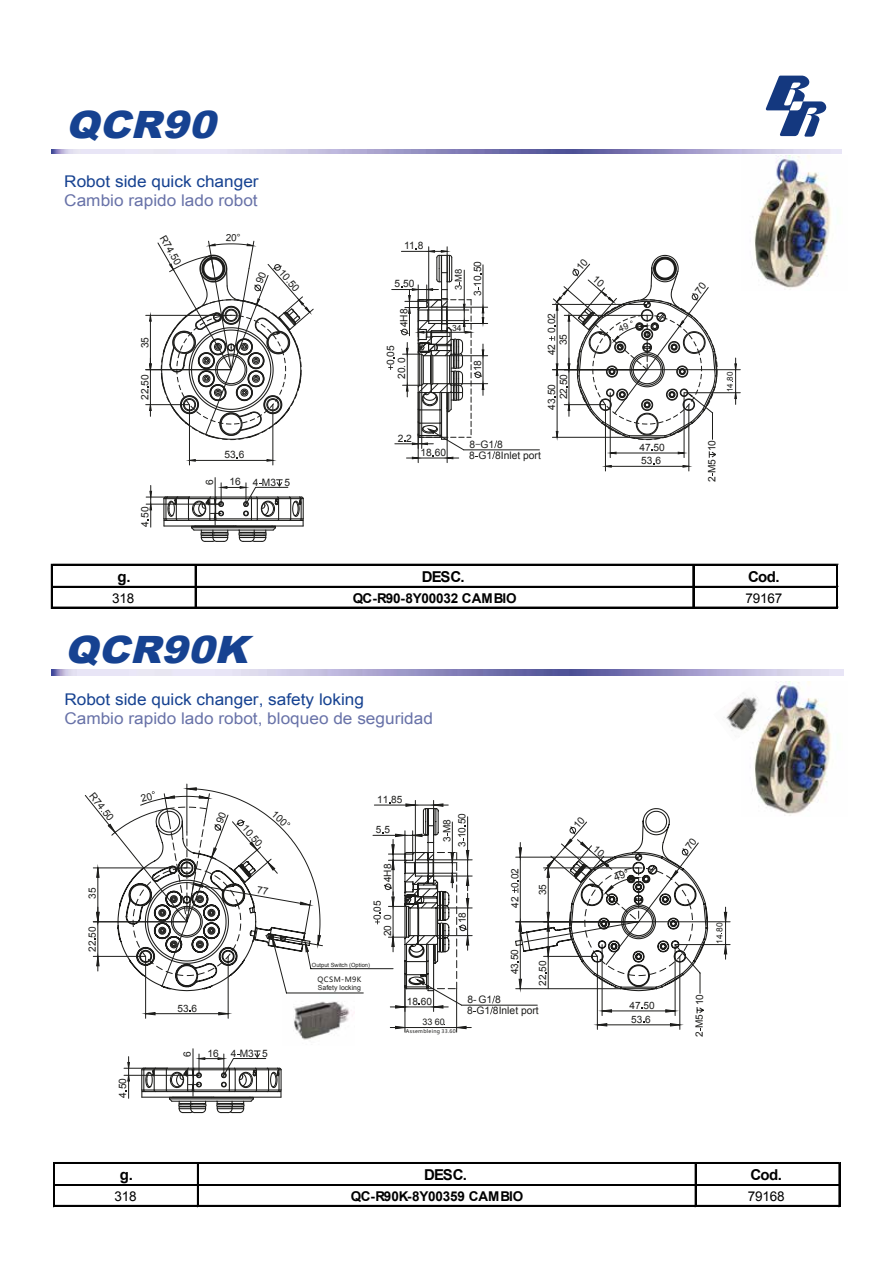
<style>
.page{position:relative;width:893px;height:1263px;background:#fff}
.page>*{position:absolute;margin:0;border:0;box-sizing:border-box;transform-origin:0 0}
.t1{font:italic 900 37.65px "Arial";color:#164291;scale:1.07 1}
.t2{font:16.2px "Arial";color:#6872a8;scale:1.07 1}
.t3{font:16.2px "Arial";color:#164291;scale:1.07 1}
.t4{font:700 15px "Arial";letter-spacing:-.055em;color:#000}
.t5{font:700 13.5px "Arial";letter-spacing:-.01em;color:#000}
.t6{font:13.5px "Arial";letter-spacing:-.01em;color:#000}
.t7{font:10.35px/10.9px "Arial";color:#1d1d1b}
.t8{font:10.2px/11.9px "Arial";color:#1d1d1b}
.t9{font:10.05px/10.1px "Arial";color:#1d1d1b}
.t10{font:9.45px "Arial";color:#1d1d1b}
.t11{font:9px "Arial";color:#1d1d1b}
.t12{font:8.55px "Arial";color:#1d1d1b}
.t13{font:8.4px "Arial";color:#1d1d1b}
.t14{font:8.1px "Arial";color:#1d1d1b}
.t15{font:7.2px "Microsoft Ya Hei";letter-spacing:.06em;color:#1d1d1b}
.t16{font:6.9px "Arial";color:#1d1d1b}
.t17{font:5.7px "Arial";color:#1d1d1b}
.t18{font:5.1px "Microsoft Ya Hei";letter-spacing:.06em;color:#1d1d1b}
.s1{font-family:"Sim Hei"}
</style>
<div class="page">
<hr style="left:53px;top:564px;width:785px;height:1px;background:#000">
<hr style="left:53px;top:586px;width:785px;height:2px;background:#000">
<hr style="left:51px;top:564px;width:2px;height:44px;background:#000">
<hr style="left:195px;top:565px;width:1px;height:43px;background:#000">
<hr style="left:692px;top:565px;width:1px;height:43px;background:#000">
<hr style="left:693px;top:565px;width:1px;height:43px;background:#000">
<hr style="left:53px;top:607px;width:785px;height:1px;background:#000">
<hr style="left:836px;top:565px;width:1px;height:43px;background:#000">
<hr style="left:837px;top:565px;width:1px;height:43px;background:#000">
<hr style="left:55px;top:1162px;width:785px;height:2px;background:#000">
<hr style="left:55px;top:1184px;width:785px;height:2px;background:#000">
<hr style="left:53px;top:1162px;width:1px;height:45px;background:#000">
<hr style="left:54px;top:1162px;width:1px;height:45px;background:#000">
<hr style="left:197px;top:1164px;width:2px;height:43px;background:#000">
<hr style="left:695px;top:1164px;width:1px;height:43px;background:#000">
<hr style="left:55px;top:1205px;width:785px;height:2px;background:#000">
<hr style="left:839px;top:1164px;width:1px;height:43px;background:#000">
<img style="left:752px;top:155px;width:79px;height:135px">
<img style="left:752px;top:681px;width:79px;height:135px">
<img style="left:726px;top:687px;width:44px;height:55px">
<hr style="left:146px;top:497px;width:43px;height:1px;background:#1d1d1b">
<hr style="left:146px;top:504px;width:75px;height:1px;background:#1d1d1b">
<svg style="left:147px;top:485px;width:5px;height:42px"></svg>
<svg style="left:163px;top:478px;width:141px;height:64px"></svg>
<hr style="left:442px;top:307px;width:46px;height:1px;background:#1d1d1b">
<hr style="left:442px;top:323px;width:46px;height:1px;background:#1d1d1b">
<hr style="left:450px;top:355px;width:38px;height:1px;background:#1d1d1b">
<hr style="left:450px;top:383px;width:38px;height:1px;background:#1d1d1b">
<svg style="left:709px;top:451px;width:7px;height:7px"></svg>
<hr style="left:605px;top:466px;width:84px;height:1px;background:#1d1d1b">
<hr style="left:688px;top:405px;width:1px;height:66px;background:#1d1d1b">
<hr style="left:605px;top:405px;width:1px;height:66px;background:#1d1d1b">
<hr style="left:610px;top:453px;width:74px;height:1px;background:#1d1d1b">
<hr style="left:684px;top:393px;width:1px;height:65px;background:#1d1d1b">
<hr style="left:610px;top:393px;width:1px;height:65px;background:#1d1d1b">
<hr style="left:647px;top:369px;width:93px;height:1px;background:#1d1d1b">
<hr style="left:684px;top:392px;width:56px;height:1px;background:#1d1d1b">
<svg style="left:609px;top:451px;width:8px;height:4px"></svg>
<svg style="left:677px;top:451px;width:8px;height:4px"></svg>
<svg style="left:682px;top:465px;width:8px;height:3px"></svg>
<svg style="left:732px;top:358px;width:5px;height:46px"></svg>
<hr style="left:189px;top:460px;width:84px;height:1px;background:#1d1d1b">
<hr style="left:272px;top:405px;width:1px;height:60px;background:#1d1d1b">
<hr style="left:189px;top:405px;width:1px;height:60px;background:#1d1d1b">
<hr style="left:146px;top:404px;width:43px;height:1px;background:#1d1d1b">
<hr style="left:146px;top:315px;width:85px;height:1px;background:#1d1d1b">
<hr style="left:146px;top:369px;width:85px;height:1px;background:#1d1d1b">
<svg style="left:266px;top:459px;width:8px;height:3px"></svg>
<svg style="left:492px;top:440px;width:5px;height:19px"></svg>
<hr style="left:464px;top:449px;width:75px;height:1px;background:#1d1d1b">
<svg style="left:388px;top:247px;width:97px;height:216px"></svg>
<svg style="left:766px;top:76px;width:60px;height:61px"></svg>
<img style="left:52px;top:149px;width:790px;height:5px">
<img style="left:52px;top:670px;width:792px;height:5px">
<hr style="left:124px;top:1068px;width:43px;height:1px;background:#1d1d1b">
<hr style="left:124px;top:1075px;width:75px;height:1px;background:#1d1d1b">
<svg style="left:125px;top:1057px;width:5px;height:41px"></svg>
<svg style="left:141px;top:1049px;width:141px;height:64px"></svg>
<img style="left:298px;top:1031px;width:34px;height:9px">
<hr style="left:405px;top:961px;width:1px;height:71px;background:#1d1d1b">
<hr style="left:456px;top:989px;width:1px;height:43px;background:#1d1d1b">
<hr style="left:639px;top:921px;width:91px;height:1px;background:#1d1d1b">
<hr style="left:675px;top:944px;width:55px;height:1px;background:#1d1d1b">
<svg style="left:549px;top:254px;width:169px;height:186px"></svg>
<svg style="left:147px;top:240px;width:167px;height:200px"></svg>
<svg style="left:84px;top:783px;width:625px;height:248px"></svg>
<h1 class="t1" style="left:66px;top:97px;width:153px">QCR90</h1>
<h2 class="t3" style="left:64px;top:170px;width:183px">Robot side quick changer</h2>
<h2 class="t2" style="left:64px;top:189px;width:182px">Cambio rapido lado robot</h2>
<p class="t8" style="left:168px;top:233px;width:34px;rotate:60deg">R74 50</p>
<p class="t8" style="left:139px;top:348px;width:13px;rotate:-90deg">35</p>
<p class="t8" style="left:139px;top:400px;width:27px;rotate:-90deg">22 50</p>
<p class="t8" style="left:139px;top:527px;width:21px;rotate:-90deg">4 50</p>
<p class="t8" style="left:285px;top:267px;width:27px;rotate:49deg">10 50</p>
<p class="t8" style="left:225px;top:449px;width:21px">53 6</p>
<p class="t8" style="left:204px;top:485px;width:7px;rotate:-90deg">6</p>
<p class="t8" style="left:230px;top:476px;width:13px">16</p>
<p class="t8" style="left:253px;top:477px;width:39px">4M3 5</p>
<p class="t8" style="left:404px;top:240px;width:21px">11 8</p>
<p class="t8" style="left:395px;top:278px;width:21px">5 50</p>
<p class="t8" style="left:398px;top:327px;width:20px;rotate:-90deg">4H8</p>
<p class="t8" style="left:385px;top:365px;width:21px;rotate:-90deg">0 05</p>
<p class="t8" style="left:396px;top:379px;width:24px;rotate:-90deg">20. 0</p>
<p class="t10" style="left:452px;top:290px;width:23px;rotate:-90deg">3 M8</p>
<p class="t8" style="left:472px;top:296px;width:36px;rotate:-90deg">3 10 50</p>
<p class="t12" style="left:452px;top:323px;width:11px">34</p>
<p class="t8" style="left:546px;top:345px;width:34px;text-indent:-10px;rotate:-90deg">42 0 02<br>35</p>
<p class="t8" style="left:546px;top:399px;width:27px;text-indent:-10px;rotate:-90deg">43 50<br>22 50</p>
<p class="t8" style="left:472px;top:371px;width:13px;rotate:-90deg">18</p>
<p class="t8" style="left:398px;top:432px;width:16px">2 2</p>
<p class="t8" style="left:421px;top:447px;width:27px">18 60</p>
<p class="t7" style="left:469px;top:439px;width:73px">8<span class="s1">-</span>G1 8<br>8 G1 8Inlet port</p>
<p class="t8" style="left:639px;top:441px;width:27px;line-height:13.4px">47 50<br>53 6</p>
<p class="t14" style="left:725px;top:392px;width:22px;rotate:-90deg">14 80</p>
<p class="t8" style="left:706px;top:482px;width:44px;rotate:-90deg">2 M5 10</p>
<h3 class="t4" style="left:118px;top:567px;width:14px">g.</h3>
<h3 class="t4" style="left:422px;top:567px;width:44px">DESC.</h3>
<h3 class="t4" style="left:748px;top:567px;width:33px">Cod.</h3>
<h3 class="t6" style="left:112px;top:589px;width:24px">318</h3>
<h3 class="t5" style="left:353px;top:589px;width:165px">QC-R90-8Y00032 CAMBIO</h3>
<h3 class="t6" style="left:745px;top:589px;width:38px">79167</h3>
<h1 class="t1" style="left:65px;top:622px;width:185px">QCR90K</h1>
<h2 class="t3" style="left:64px;top:688px;width:282px">Robot side quick changer, safety loking</h2>
<h2 class="t2" style="left:64px;top:707px;width:346px">Cambio rapido lado robot, bloqueo de seguridad</h2>
<p class="t9" style="left:95px;top:791px;width:34px;rotate:51deg">R74 50</p>
<p class="t9" style="left:248px;top:823px;width:27px;rotate:49deg">10 50</p>
<p class="t9" style="left:377px;top:794px;width:27px">11 85</p>
<p class="t9" style="left:376px;top:825px;width:16px">5 5</p>
<p class="t9" style="left:383px;top:882px;width:20px;rotate:-90deg">4H8</p>
<p class="t9" style="left:457px;top:847px;width:36px;rotate:-90deg">3 10 50</p>
<p class="t9" style="left:442px;top:842px;width:24px;rotate:-90deg">3 M8</p>
<p class="t9" style="left:87px;top:899px;width:13px;rotate:-90deg">35</p>
<p class="t9" style="left:87px;top:952px;width:27px;rotate:-90deg">22 50</p>
<p class="t9" style="left:372px;top:920px;width:21px;rotate:-90deg">0 05<br>0</p>
<p class="t9" style="left:457px;top:923px;width:13px;rotate:-90deg">18</p>
<p class="t17" style="left:312px;top:961px;width:60px">Output Switch (Option)</p>
<p class="t15" style="left:318px;top:974px;width:45px">QCSM-M9K</p>
<p class="t16" style="left:318px;top:983px;width:45px">Safety locking</p>
<p class="t9" style="left:383px;top:936px;width:13px;rotate:-90deg">20</p>
<p class="t9" style="left:510px;top:907px;width:41px;rotate:-90deg">42 0 02</p>
<p class="t9" style="left:510px;top:974px;width:27px;rotate:-90deg">43 50</p>
<p class="t9" style="left:538px;top:895px;width:13px;rotate:-90deg">35</p>
<p class="t9" style="left:538px;top:986px;width:27px;rotate:-90deg">22 50</p>
<p class="t8" style="left:117px;top:1098px;width:21px;rotate:-90deg">4 50</p>
<p class="t9" style="left:177px;top:1003px;width:21px">53 6</p>
<p class="t8" style="left:182px;top:1056px;width:7px;rotate:-90deg">6</p>
<p class="t8" style="left:207px;top:1047px;width:13px">16</p>
<p class="t8" style="left:231px;top:1048px;width:39px">4M3 5</p>
<p class="t9" style="left:407px;top:996px;width:27px">18 60</p>
<p class="t11" style="left:422px;top:1016px;width:24px">33 60</p>
<p class="t18" style="left:406px;top:1028px;width:51px">Assembleing 33.60</p>
<p class="t7" style="left:467px;top:994px;width:73px">8-G1 8<br>8 G1 8Inlet port</p>
<p class="t9" style="left:629px;top:998px;width:27px;line-height:13.8px">47 50<br>53 6</p>
<p class="t13" style="left:714px;top:944px;width:23px;rotate:-90deg">14 80</p>
<p class="t9" style="left:694px;top:1037px;width:45px;rotate:-90deg">2 M5 10</p>
<h3 class="t4" style="left:120px;top:1165px;width:14px">g.</h3>
<h3 class="t4" style="left:424px;top:1165px;width:44px">DESC.</h3>
<h3 class="t4" style="left:750px;top:1165px;width:33px">Cod.</h3>
<h3 class="t6" style="left:114px;top:1187px;width:24px">318</h3>
<h3 class="t5" style="left:351px;top:1187px;width:174px">QC-R90K-8Y00359 CAMBIO</h3>
<h3 class="t6" style="left:748px;top:1187px;width:38px">79168</h3>
</div>
